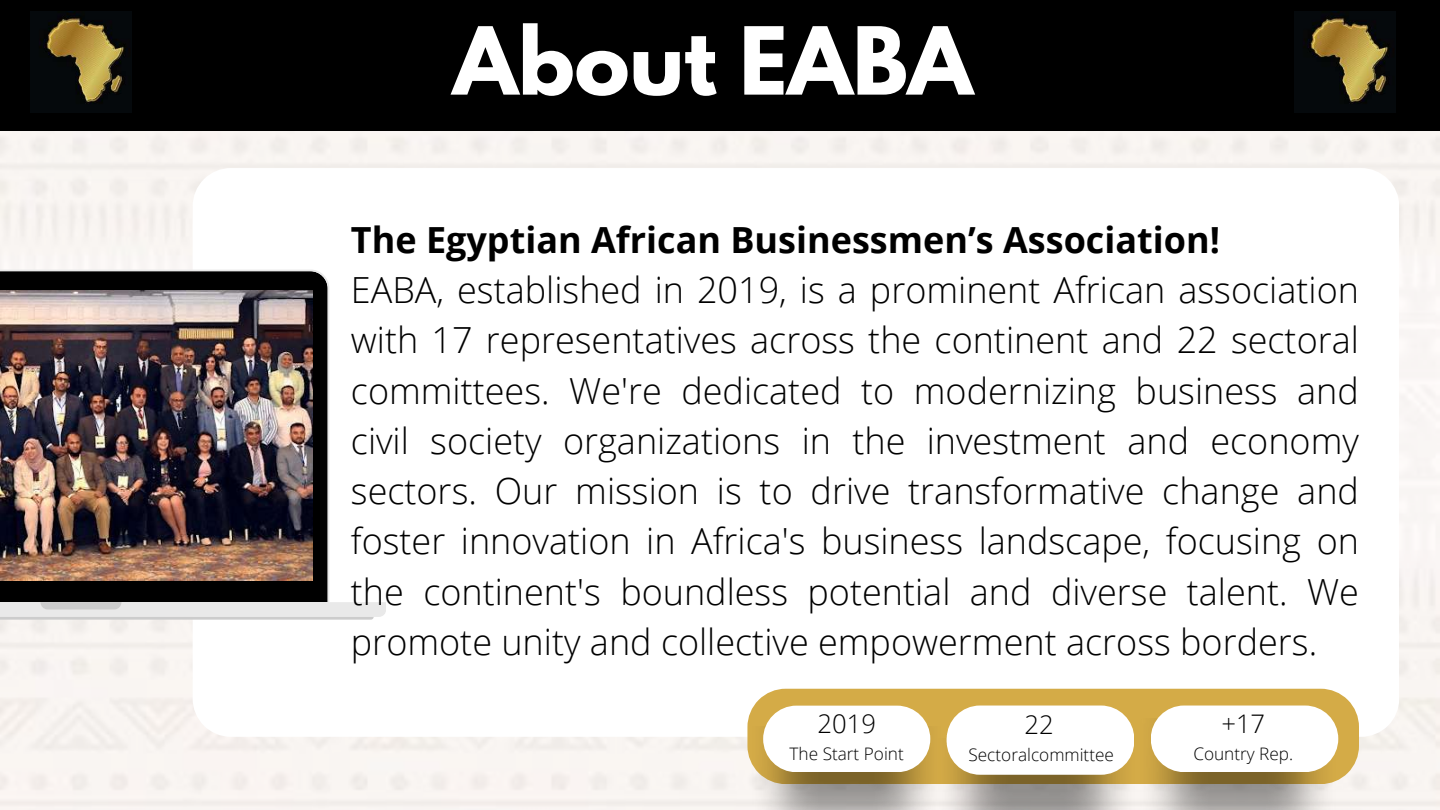
<style>
.page{position:relative;width:1440px;height:810px;background:#fff}
.page>*{position:absolute;margin:0;border:0;box-sizing:border-box;transform-origin:0 0}
.t1{font:700 83px "League Spartan";color:#fff}
.t2{font:300 36px/50.2px "Open Sans";color:#000;text-align:justify}
.t3{font:700 36px "Open Sans";color:#000}
.t4{font:300 25.6px "Open Sans";color:#000}
.t5{font:300 17.2px "Open Sans";color:#000}
</style>
<div class="page">
<div style="left:0;top:0;width:1440px;height:131px;background:#000"></div>
<img style="left:30px;top:12px;width:102px;height:100px">
<img style="left:1294px;top:12px;width:101px;height:100px">
<svg style="left:0;top:270px;width:386px;height:347px"></svg>
<svg style="left:40px;top:602px;width:81px;height:8px"></svg>
<hr style="left:0;top:617px;width:374px;height:3px;background:#ccc">
<img style="left:0;top:291px;width:312px;height:290px">
<svg style="left:747px;top:689px;width:612px;height:95px;background:#d7b155"></svg>
<img style="left:746px;top:726px;width:200px;height:84px">
<div style="left:763px;top:706px;width:167px;height:66px;background:#fff;border-radius:33px"></div>
<div style="left:947px;top:706px;width:187px;height:66px;background:#fff;border-radius:33px"></div>
<img style="left:931px;top:739px;width:203px;height:71px">
<div style="left:947px;top:708px;width:187px;height:67px;background:#fff;border-radius:33px"></div>
<img style="left:1134px;top:718px;width:208px;height:92px">
<div style="left:1151px;top:706px;width:187px;height:66px;background:#fff;border-radius:33px"></div>
<h1 class="t1" style="left:453px;top:20px;width:522px">About EABA</h1>
<p class="t3" style="left:351px;top:214px;width:871px">The Egyptian African Businessmen’s Association!</p>
<p class="t2" style="left:351px;top:264px;width:1010px">EABA, established in 2019, is a prominent African association with 17 representatives across the continent and 22 sectoral committees. We're dedicated to modernizing business and civil society organizations in the investment and economy sectors. Our mission is to drive transformative change and foster innovation in Africa's business landscape, focusing on the continent's boundless potential and diverse talent. We promote unity and collective empowerment across borders.</p>
<p class="t4" style="left:817px;top:706px;width:60px">2019</p>
<p class="t5" style="left:790px;top:742px;width:116px">The Start Point</p>
<p class="t4" style="left:1024px;top:707px;width:31px">22</p>
<p class="t5" style="left:968px;top:743px;width:147px">Sectoralcommittee</p>
<p class="t4" style="left:1221px;top:706px;width:45px">+17</p>
<p class="t5" style="left:1193px;top:742px;width:101px">Country Rep.</p>
</div>
